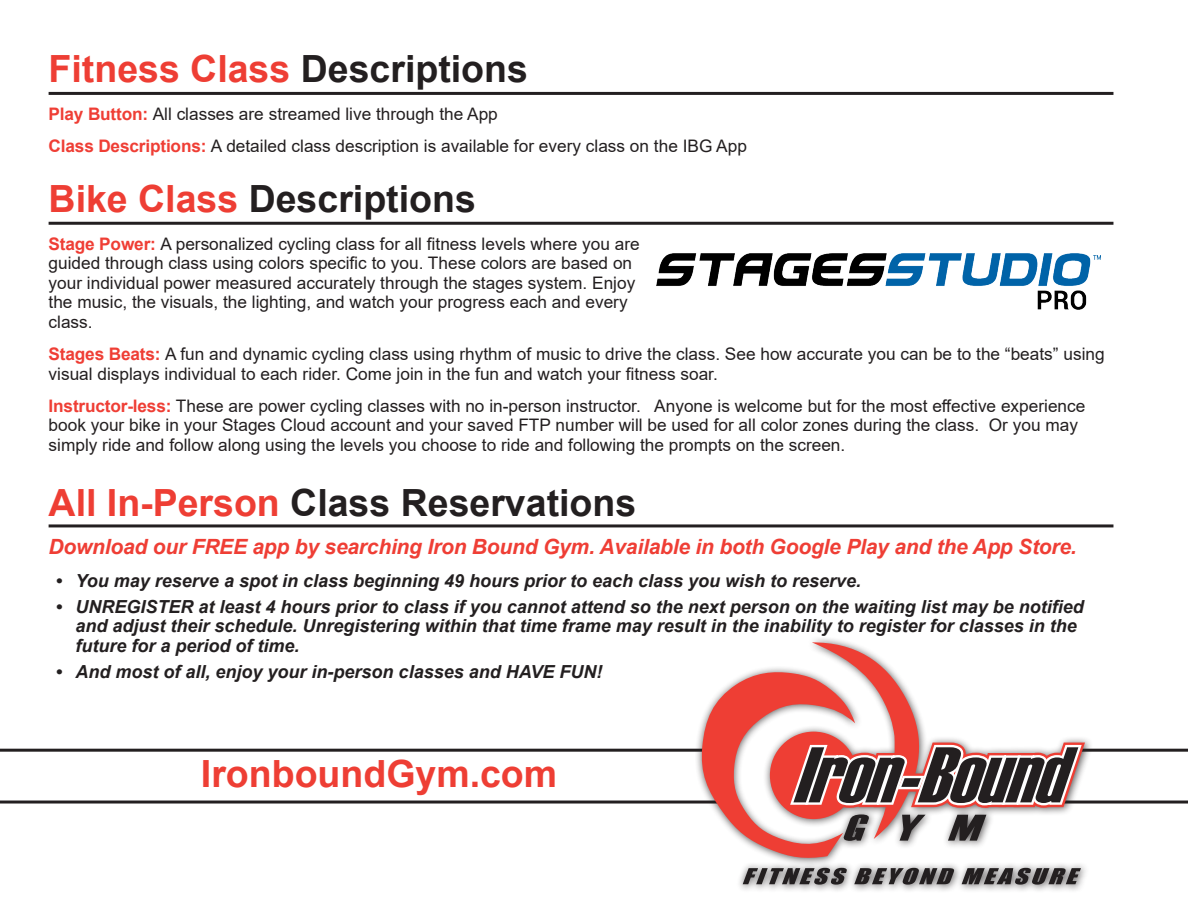
<style>
.page{position:relative;width:1188px;height:918px;background:#fff}
.page>*{position:absolute;margin:0;border:0;box-sizing:border-box;transform-origin:0 0}
.t1{font:700 37.5px "Arial";color:#231f20}
.t2{font:700 37.5px "Arial";color:#ee3e34}
.t3{font:italic 700 21px "Arial";letter-spacing:-.01em;color:#ef3e35}
.t4{font:italic 700 18px/19.5px "Arial";color:#231f20}
.t5{font:17.25px/19.5px "Arial";color:#231f20}
.s1{color:#231f20}
.s2{font-weight:700;color:#ef3e35}
.s3{color:#ee3e34}
</style>
<div class="page">
<hr style="left:0;top:801px;width:1188px;height:3px;background:#231f20">
<hr style="left:0;top:749px;width:1188px;height:3px;background:#231f20">
<hr style="left:49px;top:524px;width:1064px;height:3px;background:#231f20">
<hr style="left:49px;top:92px;width:1064px;height:3px;background:#231f20">
<div style="left:695px;top:635px;width:398px;height:259px;background:#231f20;opacity:.75"></div>
<svg style="left:700px;top:642px;width:386px;height:218px"></svg>
<svg style="left:743px;top:868px;width:104px;height:17px;background:#6d6a6b"></svg>
<svg style="left:854px;top:868px;width:100px;height:17px;background:#656363"></svg>
<svg style="left:962px;top:868px;width:119px;height:17px;background:#615e5f"></svg>
<hr style="left:49px;top:222px;width:1064px;height:3px;background:#231f20">
<img style="left:657px;top:253px;width:444px;height:57px">
<p class="t2" style="left:49px;top:43px;width:481px">Fitness Class <span class="s1">Descriptions</span></p>
<p class="t5" style="left:49px;top:104px;width:451px"><span class="s2">Play Button:</span> All classes are streamed live through the App</p>
<p class="t5" style="left:49px;top:136px;width:700px"><span class="s2">Class Descriptions:</span> A detailed class description is available for every class on the IBG App</p>
<p class="t1" style="left:49px;top:173px;width:429px"><span class="s3">Bike Class</span> Descriptions</p>
<p class="t5" style="left:49px;top:234px;width:593px"><span class="s2">Stage Power:</span> A personalized cycling class for all fitness levels where you are guided through class using colors specific to you. These colors are based on your individual power measured accurately through the stages system. Enjoy the music, the visuals, the lighting, and watch your progress each and every class.</p>
<p class="t5" style="left:49px;top:344px;width:1058px"><span class="s2">Stages Beats:</span> A fun and dynamic cycling class using rhythm of music to drive the class. See how accurate you can be to the “beats” using visual displays individual to each rider. Come join in the fun and watch your fitness soar.</p>
<p class="t5" style="left:49px;top:396px;width:1038px"><span class="s2">Instructor-less:</span> These are power cycling classes with no in-person instructor. Anyone is welcome but for the most effective experience book your bike in your Stages Cloud account and your saved FTP number will be used for all color zones during the class. Or you may simply ride and follow along using the levels you choose to ride and following the prompts on the screen.</p>
<p class="t1" style="left:49px;top:477px;width:589px"><span class="s3">All In-Person</span> Class Reservations</p>
<p class="t3" style="left:49px;top:532px;width:1030px">Download our FREE app by searching Iron Bound Gym. Available in both Google Play and the App Store.</p>
<p class="t4" style="left:55px;top:571px;width:807px">• You may reserve a spot in class beginning 49 hours prior to each class you wish to reserve.</p>
<p class="t4" style="left:76px;top:597px;width:1010px;text-indent:-20px">• UNREGISTER at least 4 hours prior to class if you cannot attend so the next person on the waiting list may be notified and adjust their schedule. Unregistering within that time frame may result in the inability to register for classes in the future for a period of time.</p>
<p class="t4" style="left:55px;top:663px;width:549px">• And most of all, enjoy your in-person classes and HAVE FUN!</p>
<p class="t2" style="left:201px;top:748px;width:358px">IronboundGym.com</p>
</div>
